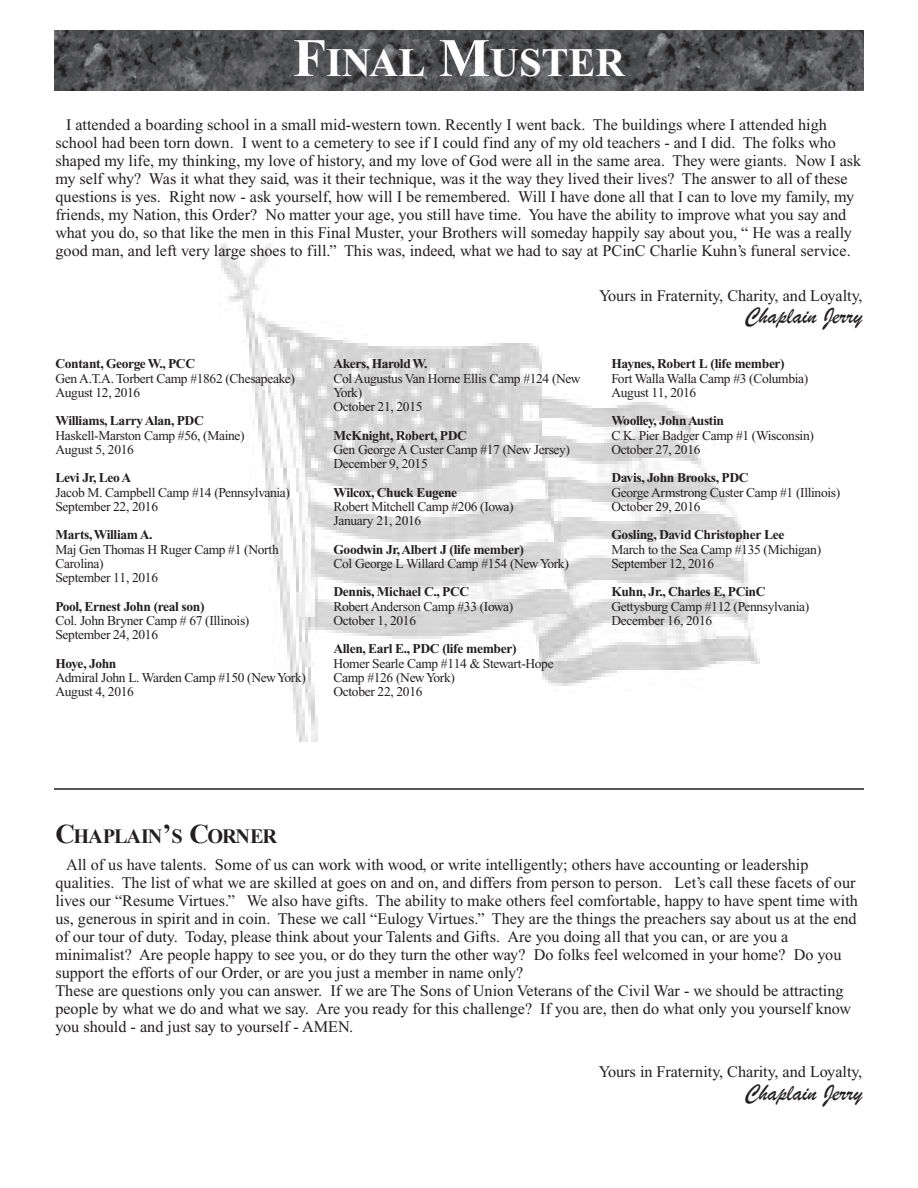
<style>
.page{position:relative;width:918px;height:1188px;background:#fff}
.page>*{position:absolute;margin:0;border:0;box-sizing:border-box;transform-origin:0 0}
.t1{font:700 40.5px "Times New Roman";color:#fff}
.t2{font:24px "Brush Script";color:#231f20}
.t3{font:700 20.25px "Times New Roman";letter-spacing:-.055em;color:#231f20}
.t4{font:16.2px/18px "Times New Roman";color:#231f20}
.t5{font:13.5px/14.2px "Times New Roman";letter-spacing:-.025em;color:#231f20}
.t6{font:700 13.5px "Times New Roman";letter-spacing:-.025em;color:#231f20}
.s1{font-size:54px}
.s2{font-size:27px}
</style>
<div class="page">
<img style="left:219px;top:244px;width:541px;height:497px">
<img style="left:54px;top:30px;width:810px;height:60px">
<hr style="left:54px;top:788px;width:810px;height:2px;background:#231f20">
<h1 class="t1" style="left:293px;top:49px;width:333px"><span class="s1">F</span>INAL <span class="s1">M</span>USTER</h1>
<p class="t4" style="left:55px;top:117px;width:807px;text-indent:11px">I attended a boarding school in a small mid-western town. Recently I went back. The buildings where I attended high school had been torn down. I went to a cemetery to see if I could find any of my old teachers - and I did. The folks who shaped my life, my thinking, my love of history, and my love of God were all in the same area. They were giants. Now I ask my self why? Was it what they said, was it their technique, was it the way they lived their lives? The answer to all of these questions is yes. Right now - ask yourself, how will I be remembered. Will I have done all that I can to love my family, my friends, my Nation, this Order? No matter your age, you still have time. You have the ability to improve what you say and what you do, so that like the men in this Final Muster, your Brothers will someday happily say about you, “ He was a really good man, and left very large shoes to fill.” This was, indeed, what we had to say at PCinC Charlie Kuhn’s funeral service.</p>
<p class="t4" style="left:599px;top:288px;width:265px">Yours in Fraternity, Charity, and Loyalty,</p>
<h2 class="t2" style="left:745px;top:302px;width:119px">Chaplain Jerry</h2>
<p class="t6" style="left:56px;top:359px;width:141px">Contant, George W., PCC</p>
<p class="t5" style="left:55px;top:372px;width:241px">Gen A.T.A. Torbert Camp #1862 (Chesapeake)<br>August 12, 2016</p>
<p class="t6" style="left:55px;top:416px;width:150px">Williams, LarryAlan, PDC</p>
<p class="t5" style="left:55px;top:429px;width:191px">Haskell-Marston Camp #56, (Maine)<br>August 5, 2016</p>
<p class="t6" style="left:55px;top:473px;width:77px">Levi Jr, LeoA</p>
<p class="t5" style="left:55px;top:486px;width:236px">Jacob M. Campbell Camp #14 (Pennsylvania)<br>September 22, 2016</p>
<p class="t6" style="left:55px;top:530px;width:98px">Marts,WilliamA.</p>
<p class="t5" style="left:55px;top:543px;width:225px">Maj Gen Thomas H Ruger Camp #1 (North<br>Carolina)<br>September 11, 2016</p>
<p class="t6" style="left:55px;top:602px;width:151px">Pool, Ernest John (real son)</p>
<p class="t5" style="left:55px;top:615px;width:195px">Col. John Bryner Camp # 67 (Illinois)<br>September 24, 2016</p>
<p class="t6" style="left:55px;top:659px;width:63px">Hoye, John</p>
<p class="t5" style="left:55px;top:672px;width:252px">Admiral John L. Warden Camp #150 (NewYork)<br>August 4, 2016</p>
<p class="t6" style="left:333px;top:359px;width:96px">Akers, Harold W.</p>
<p class="t5" style="left:333px;top:372px;width:249px">Col Augustus Van Horne Ellis Camp #124 (New<br>York)<br>October 21, 2015</p>
<p class="t6" style="left:333px;top:431px;width:135px">McKnight, Robert, PDC</p>
<p class="t5" style="left:333px;top:444px;width:238px">Gen George A Custer Camp #17 (New Jersey)<br>December 9, 2015</p>
<p class="t6" style="left:333px;top:488px;width:125px">Wilcox, Chuck Eugene</p>
<p class="t5" style="left:333px;top:501px;width:182px">Robert Mitchell Camp #206 (Iowa)<br>January 21, 2016</p>
<p class="t6" style="left:333px;top:545px;width:192px">Goodwin Jr,Albert J (life member)</p>
<p class="t5" style="left:333px;top:558px;width:237px">Col George L Willard Camp #154 (NewYork)</p>
<p class="t6" style="left:333px;top:587px;width:137px">Dennis, Michael C., PCC</p>
<p class="t5" style="left:333px;top:600px;width:181px">Robert Anderson Camp #33 (Iowa)<br>October 1, 2016</p>
<p class="t6" style="left:333px;top:644px;width:185px">Allen, Earl E., PDC (life member)</p>
<p class="t5" style="left:333px;top:657px;width:222px">Homer Searle Camp #114 &amp; Stewart-Hope<br>Camp #126 (NewYork)<br>October 22, 2016</p>
<p class="t6" style="left:611px;top:359px;width:175px">Haynes, Robert L (life member)</p>
<p class="t5" style="left:611px;top:372px;width:198px">Fort Walla Walla Camp #3 (Columbia)<br>August 11, 2016</p>
<p class="t6" style="left:611px;top:416px;width:114px">Woolley, JohnAustin</p>
<p class="t5" style="left:611px;top:429px;width:204px">C K. Pier Badger Camp #1 (Wisconsin)<br>October 27, 2016</p>
<p class="t6" style="left:611px;top:473px;width:139px">Davis, John Brooks, PDC</p>
<p class="t5" style="left:611px;top:486px;width:230px">George Armstrong Custer Camp #1 (Illinois)<br>October 29, 2016</p>
<p class="t6" style="left:611px;top:530px;width:174px">Gosling, David Christopher Lee</p>
<p class="t5" style="left:611px;top:543px;width:211px">March to the Sea Camp #135 (Michigan)<br>September 12, 2016</p>
<p class="t6" style="left:611px;top:587px;width:156px">Kuhn, Jr., Charles E, PCinC</p>
<p class="t5" style="left:611px;top:600px;width:199px">Gettysburg Camp #112 (Pennsylvania)<br>December 16, 2016</p>
<p class="t3" style="left:56px;top:825px;width:223px"><span class="s2">C</span>HAPLAIN<span class="s2">’</span>S <span class="s2">C</span>ORNER</p>
<p class="t4" style="left:55px;top:857px;width:804px;text-indent:11px">All of us have talents. Some of us can work with wood, or write intelligently; others have accounting or leadership qualities. The list of what we are skilled at goes on and on, and differs from person to person. Let’s call these facets of our lives our “Resume Virtues.” We also have gifts. The ability to make others feel comfortable, happy to have spent time with us, generous in spirit and in coin. These we call “Eulogy Virtues.” They are the things the preachers say about us at the end of our tour of duty. Today, please think about your Talents and Gifts. Are you doing all that you can, or are you a minimalist? Are people happy to see you, or do they turn the other way? Do folks feel welcomed in your home? Do you support the efforts of our Order, or are you just a member in name only?<br>These are questions only you can answer. If we are The Sons of Union Veterans of the Civil War - we should be attracting people by what we do and what we say. Are you ready for this challenge? If you are, then do what only you yourself know you should - and just say to yourself - AMEN.</p>
<p class="t4" style="left:599px;top:1064px;width:265px">Yours in Fraternity, Charity, and Loyalty,</p>
<h2 class="t2" style="left:745px;top:1078px;width:119px">Chaplain Jerry</h2>
</div>
